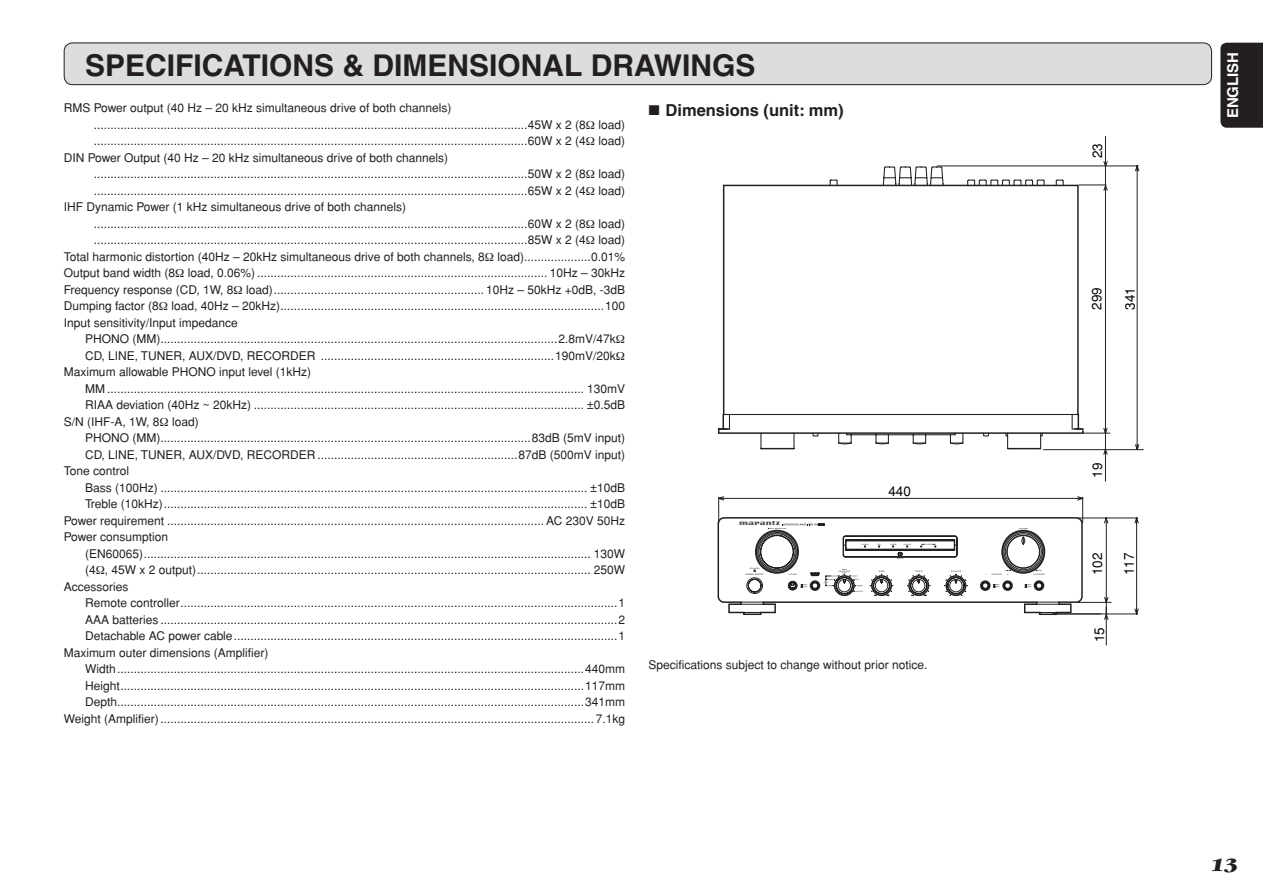
<style>
.page{position:relative;width:1263px;height:893px;background:#fff}
.page>*{position:absolute;margin:0;border:0;box-sizing:border-box;transform-origin:0 0}
.t1{font:700 30px "Helvetica";color:#231f20}
.t2{font:italic ultra-condensed 19.5px "Garamond";color:#231f20;scale:1.4 1}
.t3{font:700 16.5px "Helvetica";color:#231f20}
.t4{font:700 15px "Helvetica";color:#fff}
.t5{font:13.5px "Helvetica";color:#000}
.t6{font:12px "Helvetica";color:#231f20}
.s1{font-family:"Audio Font";font-weight:400}
</style>
<div class="page">
<div style="left:64px;top:43px;width:1147px;height:42px;background:#dcdddf;border-radius:9px"></div>
<div style="left:64px;top:43px;width:1148px;height:42px;border:1px solid #231f20;border-radius:9px"></div>
<div style="left:1220px;top:43px;width:43px;height:85px;background:#231f20"></div>
<svg style="left:717px;top:136px;width:427px;height:509px"></svg>
<h1 class="t1" style="left:85px;top:54px;width:672px">SPECIFICATIONS &amp; DIMENSIONAL DRAWINGS</h1>
<p class="t6" style="left:64px;top:104px;width:389px">RMS Power output (40 Hz – 20 kHz simultaneous drive of both channels)</p>
<p class="t6" style="left:94px;top:120px;width:533px">..................................................................................................................................45W x 2 (8 load)</p>
<p class="t6" style="left:94px;top:137px;width:533px">..................................................................................................................................60W x 2 (4 load)</p>
<p class="t6" style="left:64px;top:153px;width:386px">DIN Power Output (40 Hz – 20 kHz simultaneous drive of both channels)</p>
<p class="t6" style="left:94px;top:170px;width:533px">..................................................................................................................................50W x 2 (8 load)</p>
<p class="t6" style="left:94px;top:186px;width:533px">..................................................................................................................................65W x 2 (4 load)</p>
<p class="t6" style="left:64px;top:203px;width:344px">IHF Dynamic Power (1 kHz simultaneous drive of both channels)</p>
<p class="t6" style="left:94px;top:219px;width:533px">..................................................................................................................................60W x 2 (8 load)</p>
<p class="t6" style="left:94px;top:236px;width:533px">..................................................................................................................................85W x 2 (4 load)</p>
<p class="t6" style="left:64px;top:252px;width:563px">Total harmonic distortion (40Hz – 20kHz simultaneous drive of both channels, 8 load) ....................0.01%</p>
<p class="t6" style="left:64px;top:269px;width:563px">Output band width (8 load, 0.06%) ....................................................................................... 10Hz – 30kHz</p>
<p class="t6" style="left:64px;top:285px;width:563px">Frequency response (CD, 1W, 8 load) ............................................................... 10Hz – 50kHz +0dB, -3dB</p>
<p class="t6" style="left:64px;top:302px;width:563px">Dumping factor (8 load, 40Hz – 20kHz) .................................................................................................100</p>
<p class="t6" style="left:64px;top:318px;width:176px">Input sensitivity/Input impedance</p>
<p class="t6" style="left:85px;top:335px;width:532px">PHONO (MM) .......................................................................................................................2.8mV/47k</p>
<p class="t6" style="left:85px;top:351px;width:532px">CD, LINE, TUNER, AUX/DVD, RECORDER ......................................................................190mV/20k</p>
<p class="t6" style="left:64px;top:368px;width:249px">Maximum allowable PHONO input level (1kHz)</p>
<p class="t6" style="left:85px;top:384px;width:541px">MM ............................................................................................................................................... 130mV</p>
<p class="t6" style="left:85px;top:401px;width:541px">RIAA deviation (40Hz ~ 20kHz) ................................................................................................... ±0.5dB</p>
<p class="t6" style="left:64px;top:417px;width:136px">S/N (IHF-A, 1W, 8 load)</p>
<p class="t6" style="left:85px;top:434px;width:542px">PHONO (MM) ...............................................................................................................83dB (5mV input)</p>
<p class="t6" style="left:85px;top:450px;width:542px">CD, LINE, TUNER, AUX/DVD, RECORDER ............................................................87dB (500mV input)</p>
<p class="t6" style="left:64px;top:467px;width:67px">Tone control</p>
<p class="t6" style="left:85px;top:483px;width:541px">Bass (100Hz) ................................................................................................................................ ±10dB</p>
<p class="t6" style="left:85px;top:500px;width:541px">Treble (10kHz) ............................................................................................................................... ±10dB</p>
<p class="t6" style="left:64px;top:516px;width:563px">Power requirement ................................................................................................................. AC 230V 50Hz</p>
<p class="t6" style="left:64px;top:533px;width:106px">Power consumption</p>
<p class="t6" style="left:85px;top:549px;width:541px">(EN60065) ...................................................................................................................................... 130W</p>
<p class="t6" style="left:85px;top:566px;width:542px">(4 , 45W x 2 output) ...................................................................................................................... 250W</p>
<p class="t6" style="left:64px;top:582px;width:66px">Accessories</p>
<p class="t6" style="left:85px;top:599px;width:541px">Remote controller ...................................................................................................................................1</p>
<p class="t6" style="left:85px;top:615px;width:541px">AAA batteries .........................................................................................................................................2</p>
<p class="t6" style="left:85px;top:632px;width:541px">Detachable AC power cable ...................................................................................................................1</p>
<p class="t6" style="left:64px;top:648px;width:206px">Maximum outer dimensions (Amplifier)</p>
<p class="t6" style="left:85px;top:665px;width:541px">Width ............................................................................................................................................440mm</p>
<p class="t6" style="left:85px;top:681px;width:541px">Height ...........................................................................................................................................117mm</p>
<p class="t6" style="left:85px;top:698px;width:541px">Depth ............................................................................................................................................341mm</p>
<p class="t6" style="left:64px;top:714px;width:563px">Weight (Amplifier) ..................................................................................................................................7.1kg</p>
<h3 class="t3" style="left:648px;top:104px;width:197px"><span class="s1">7</span> Dimensions (unit: mm)</h3>
<p class="t5" style="left:888px;top:486px;width:24px">440</p>
<p class="t6" style="left:648px;top:661px;width:280px">Specifications subject to change without prior notice.</p>
<p class="t5" style="left:1092px;top:158px;width:17px;rotate:-90deg">23</p>
<p class="t5" style="left:1092px;top:310px;width:24px;rotate:-90deg">299</p>
<p class="t5" style="left:1125px;top:310px;width:24px;rotate:-90deg">341</p>
<p class="t5" style="left:1092px;top:478px;width:17px;rotate:-90deg">19</p>
<p class="t5" style="left:1092px;top:575px;width:24px;rotate:-90deg">102</p>
<p class="t5" style="left:1124px;top:575px;width:24px;rotate:-90deg">117</p>
<p class="t5" style="left:1094px;top:642px;width:17px;rotate:-90deg">15</p>
<p class="t4" style="left:1227px;top:118px;width:68px;rotate:-90deg">ENGLISH</p>
<h2 class="t2" style="left:1212px;top:857px;width:21px">13</h2>
</div>
